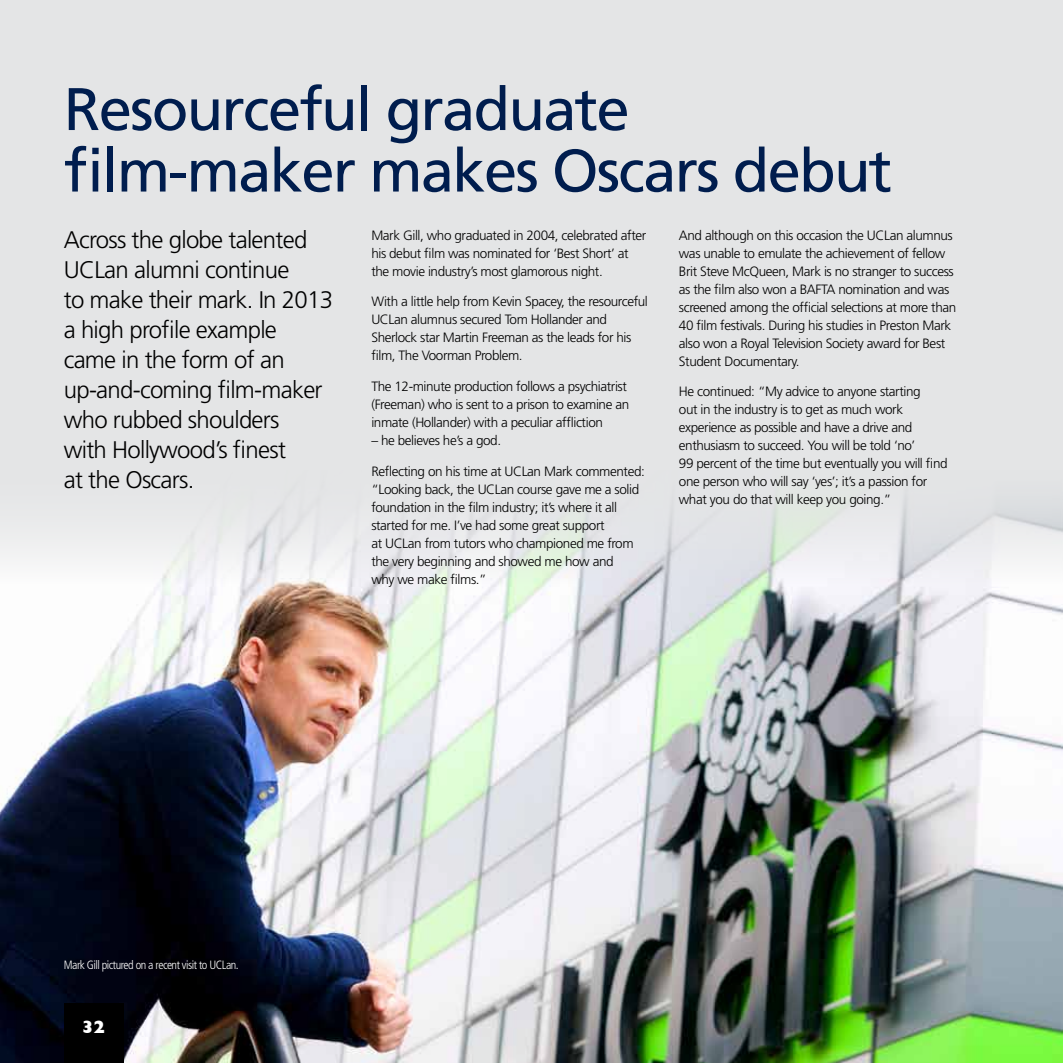
<style>
.page{position:relative;width:1063px;height:1063px;background:#e4e5e6}
.page>*{position:absolute;margin:0;border:0;box-sizing:border-box;transform-origin:0 0}
.t1{font:60px/61.5px "Frutiger LT";letter-spacing:-.03em;color:#001d4e}
.t2{font:300 24px/30px "Frutiger LT";letter-spacing:-.03em;color:#000}
.t3{font:800 18px "Humanist 521 BT";color:#fff}
.t4{font:300 13.5px/18px "Frutiger LT";letter-spacing:-.03em;color:#000}
.t5{font:300 condensed 12px "Frutiger LT";letter-spacing:-.04em;color:#fff}
</style>
<div class="page">
<img style="left:0;top:500px;width:1063px;height:563px">
<div style="left:64px;top:1003px;width:59px;height:60px;background:#000"></div>
<h1 class="t1" style="left:64px;top:79px;width:830px">Resourceful graduate film-maker makes Oscars debut</h1>
<p class="t4" style="left:371px;top:226px;width:276px">Mark Gill, who graduated in 2004, celebrated after his debut film was nominated for ‘Best Short’ at the movie industry’s most glamorous night.</p>
<p class="t4" style="left:371px;top:293px;width:278px">With a little help from Kevin Spacey, the resourceful UCLan alumnus secured Tom Hollander and Sherlock star Martin Freeman as the leads for his film, The Voorman Problem.</p>
<p class="t4" style="left:371px;top:378px;width:259px">The 12-minute production follows a psychiatrist (Freeman) who is sent to a prison to examine an inmate (Hollander) with a peculiar affliction</p>
<p class="t4" style="left:371px;top:432px;width:131px">– he believes he’s a god.</p>
<p class="t4" style="left:371px;top:462px;width:275px">Reflecting on his time at UCLan Mark commented: “Looking back, the UCLan course gave me a solid foundation in the film industry; it’s where it all started for me. I’ve had some great support<br>at UCLan from tutors who championed me from the very beginning and showed me how and<br>why we make films.”</p>
<p class="t4" style="left:679px;top:226px;width:279px">And although on this occasion the UCLan alumnus was unable to emulate the achievement of fellow Brit Steve McQueen, Mark is no stranger to success as the film also won a BAFTA nomination and was screened among the official selections at more than 40 film festivals. During his studies in Preston Mark also won a Royal Television Society award for Best Student Documentary.</p>
<p class="t4" style="left:679px;top:383px;width:270px">He continued: “My advice to anyone starting<br>out in the industry is to get as much work experience as possible and have a drive and enthusiasm to succeed. You will be told ‘no’<br>99 percent of the time but eventually you will find one person who will say ‘yes’; it’s a passion for what you do that will keep you going.”</p>
<h2 class="t2" style="left:64px;top:225px;width:271px">Across the globe talented<br>UCLan alumni continue<br>to make their mark. In 2013 a high profile example came in the form of an up-and-coming film-maker who rubbed shoulders<br>with Hollywood’s finest<br>at the Oscars.</h2>
<p class="t5" style="left:64px;top:958px;width:177px">Mark Gill pictured on a recent visit to UCLan.</p>
<h3 class="t3" style="left:82px;top:1016px;width:25px">32</h3>
</div>
